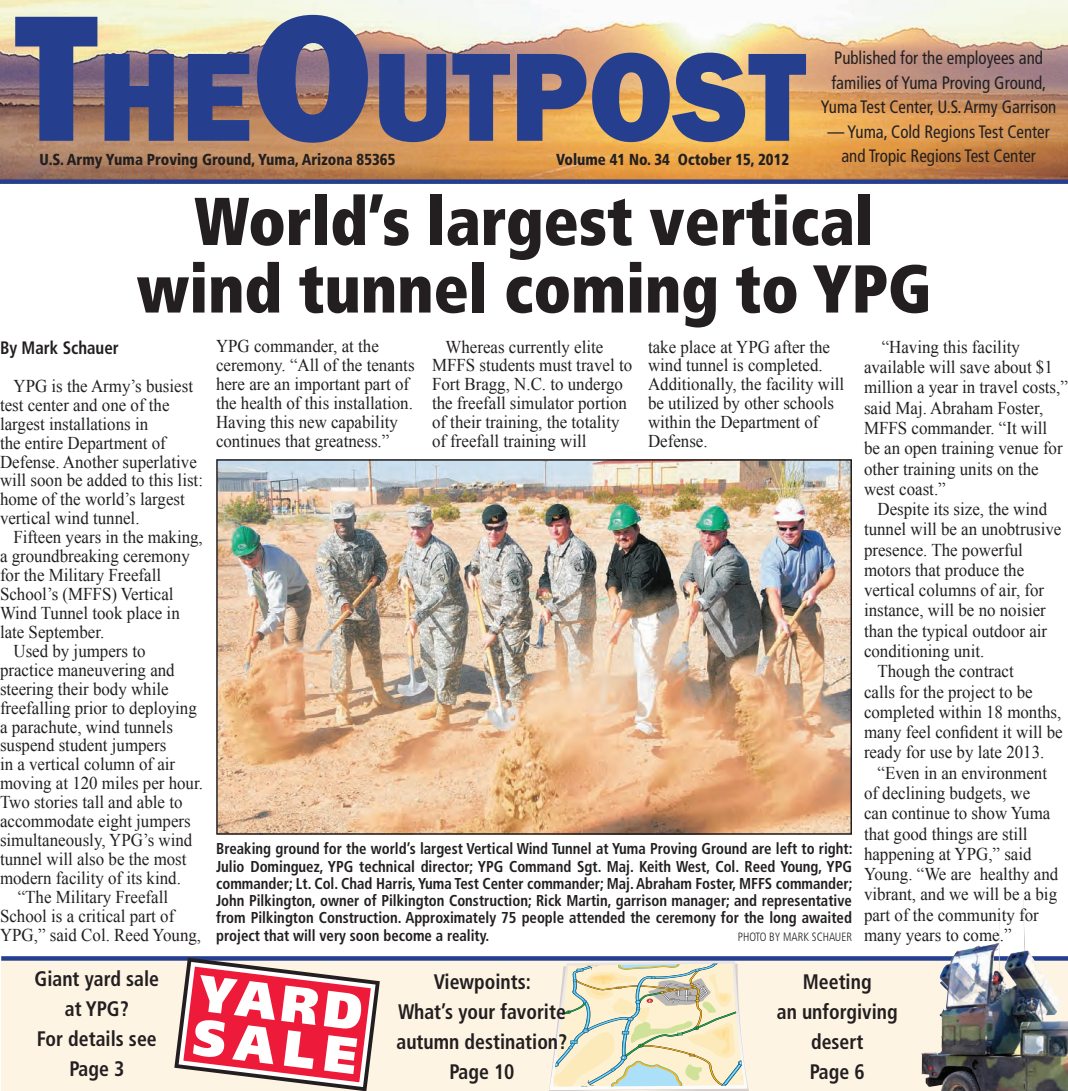
<style>
.page{position:relative;width:1068px;height:1091px;background:#fff}
.page>*{position:absolute;margin:0;border:0;box-sizing:border-box;transform-origin:0 0}
.t1{font:800 130.2px "Franklin Gothic";color:#253f8e;scale:.94 1}
.t2{font:900 condensed 67.5px "Frutiger";color:#231f20;scale:.94 1}
.TX_Body{font:900 51px "Frutiger";color:#fff;scale:.94 1}
.t3{font:700 condensed 21px/30px "Frutiger";color:#231f20;scale:.94 1}
.TX_Body-2{font:18px/18.9px "Times New Roman";color:#231f20;scale:.94 1}
.t4{font:condensed 18px/24.5px "Frutiger";color:#231f20;text-align:center;scale:.94 1}
.TX_Byline{font:700 condensed 18px "Frutiger";color:#231f20;scale:.94 1}
.t5{font:900 condensed 15.9px "Frutiger";color:#231f20;scale:.94 1}
.CA_Caption{font:700 condensed 15.75px/17.2px "Frutiger";color:#231f20;text-align:justify;scale:.94 1}
.CA_Caption_Credit{font:300 condensed 12px "Frutiger";color:#231f20;scale:.94 1}
.s1{font-size:186px}
</style>
<div class="page">
<img style="left:0;top:0;width:1068px;height:179px">
<div style="left:0;top:179px;width:1068px;height:5px;background:#253f8e"></div>
<div style="left:1px;top:960px;width:1067px;height:130px;background:#fef4e4"></div>
<svg style="left:1px;top:956px;width:1067px;height:4px;background:#304993"></svg>
<img style="left:922px;top:942px;width:77px;height:141px">
<img style="left:219px;top:462px;width:630px;height:369px">
<div style="left:216px;top:459px;width:636px;height:375px;border:2px solid #231f20"></div>
<svg style="left:691px;top:961px;width:44px;height:1px"></svg>
<svg style="left:549px;top:962px;width:200px;height:128px;background:#e5e2c7"></svg>
<svg style="left:171px;top:956px;width:212px;height:134px"></svg>
<p class="t1" style="left:15px;top:13px;width:843px"><span class="s1">T</span>HE<span class="s1">O</span>UTPOST</p>
<p class="t4" style="left:821px;top:46px;width:252px">Published for the employees and families of Yuma Proving Ground,<br>Yuma Test Center, U.S. Army Garrison</p>
<p class="t4" style="left:828px;top:119px;width:238px">— Yuma, Cold Regions Test Center</p>
<p class="t5" style="left:40px;top:150px;width:380px">U.S. Army Yuma Proving Ground, Yuma, Arizona 85365</p>
<p class="t5" style="left:556px;top:150px;width:249px">Volume 41 No. 34 October 15, 2012</p>
<p class="t4" style="left:841px;top:144px;width:208px">and Tropic Regions Test Center</p>
<p class="t2" style="left:194px;top:180px;width:724px">World’s largest vertical</p>
<p class="t2" style="left:137px;top:248px;width:847px">wind tunnel coming to YPG</p>
<p class="TX_Byline" style="left:0;top:337px;width:128px">By Mark Schauer</p>
<p class="TX_Body-2" style="left:0;top:376px;width:218px;text-indent:14px">YPG is the Army’s busiest test center and one of the largest installations in<br>the entire Department of<br>Defense. Another superlative will soon be added to this list: home of the world’s largest vertical wind tunnel.</p>
<p class="TX_Body-2" style="left:0;top:527px;width:217px;text-indent:14px">Fifteen years in the making, a groundbreaking ceremony for the Military Freefall<br>School’s (MFFS) Vertical<br>Wind Tunnel took place in late September.</p>
<p class="TX_Body-2" style="left:0;top:641px;width:218px;text-indent:14px">Used by jumpers to practice maneuvering and steering their body while freefalling prior to deploying a parachute, wind tunnels suspend student jumpers<br>in a vertical column of air moving at 120 miles per hour.<br>Two stories tall and able to accommodate eight jumpers simultaneously, YPG’s wind tunnel will also be the most modern facility of its kind.</p>
<p class="TX_Body-2" style="left:0;top:887px;width:216px;text-indent:18px">“The Military Freefall<br>School is a critical part of<br>YPG,” said Col. Reed Young,</p>
<p class="TX_Body-2" style="left:216px;top:337px;width:213px">YPG commander, at the ceremony. “All of the tenants here are an important part of the health of this installation.<br>Having this new capability continues that greatness.”</p>
<p class="TX_Body-2" style="left:432px;top:337px;width:215px;text-indent:14px">Whereas currently elite<br>MFFS students must travel to<br>Fort Bragg, N.C. to undergo the freefall simulator portion of their training, the totality of freefall training will</p>
<p class="TX_Body-2" style="left:648px;top:337px;width:210px">take place at YPG after the wind tunnel is completed.<br>Additionally, the facility will be utilized by other schools within the Department of<br>Defense.</p>
<p class="TX_Body-2" style="left:864px;top:336px;width:218px;line-height:20.2px;text-indent:18px">“Having this facility available will save about $1 million a year in travel costs,” said Maj. Abraham Foster,<br>MFFS commander. “It will<br>be an open training venue for other training units on the west coast.”</p>
<p class="TX_Body-2" style="left:864px;top:498px;width:211px;line-height:20.2px;text-indent:14px">Despite its size, the wind tunnel will be an unobtrusive presence. The powerful motors that produce the vertical columns of air, for instance, will be no noisier than the typical outdoor air conditioning unit.</p>
<p class="TX_Body-2" style="left:864px;top:661px;width:213px;line-height:20.2px;text-indent:14px">Though the contract<br>calls for the project to be completed within 18 months, many feel confident it will be ready for use by late 2013.</p>
<p class="TX_Body-2" style="left:864px;top:762px;width:208px;line-height:20.2px;text-indent:14px">“Even in an environment of declining budgets, we can continue to show Yuma that good things are still happening at YPG,” said<br>Young. “We are healthy and vibrant, and we will be a big part of the community for many years to come.”</p>
<p class="CA_Caption" style="left:216px;top:840px;width:679px">Breaking ground for the world’s largest Vertical Wind Tunnel at Yuma Proving Ground are left to right:<br>Julio Dominguez, YPG technical director; YPG Command Sgt. Maj. Keith West, Col. Reed Young, YPG commander; Lt. Col. Chad Harris, Yuma Test Center commander; Maj. Abraham Foster, MFFS commander; John Pilkington, owner of Pilkington Construction; Rick Martin, garrison manager; and representative from Pilkington Construction. Approximately 75 people attended the ceremony for the long awaited project that will very soon become a reality.</p>
<p class="CA_Caption_Credit" style="left:738px;top:929px;width:123px">PHOTO BY MARK SCHAUER</p>
<p class="t3" style="left:35px;top:963px;width:134px">Giant yard sale</p>
<p class="t3" style="left:65px;top:993px;width:70px">at YPG?</p>
<p class="t3" style="left:37px;top:1023px;width:129px">For details see</p>
<p class="t3" style="left:69px;top:1053px;width:60px">Page 3</p>
<p class="TX_Body" style="left:203px;top:961px;width:177px;rotate:7deg">YARD</p>
<p class="TX_Body" style="left:197px;top:1005px;width:177px;rotate:7deg">SALE</p>
<p class="t3" style="left:434px;top:966px;width:105px">Viewpoints:</p>
<p class="t3" style="left:397px;top:996px;width:183px">What’s your favorite autumn destination?</p>
<p class="t3" style="left:449px;top:1056px;width:71px">Page 10</p>
<p class="t3" style="left:803px;top:966px;width:75px">Meeting</p>
<p class="t3" style="left:777px;top:996px;width:130px">an unforgiving</p>
<p class="t3" style="left:811px;top:1026px;width:57px">desert</p>
<p class="t3" style="left:810px;top:1056px;width:60px">Page 6</p>
</div>
